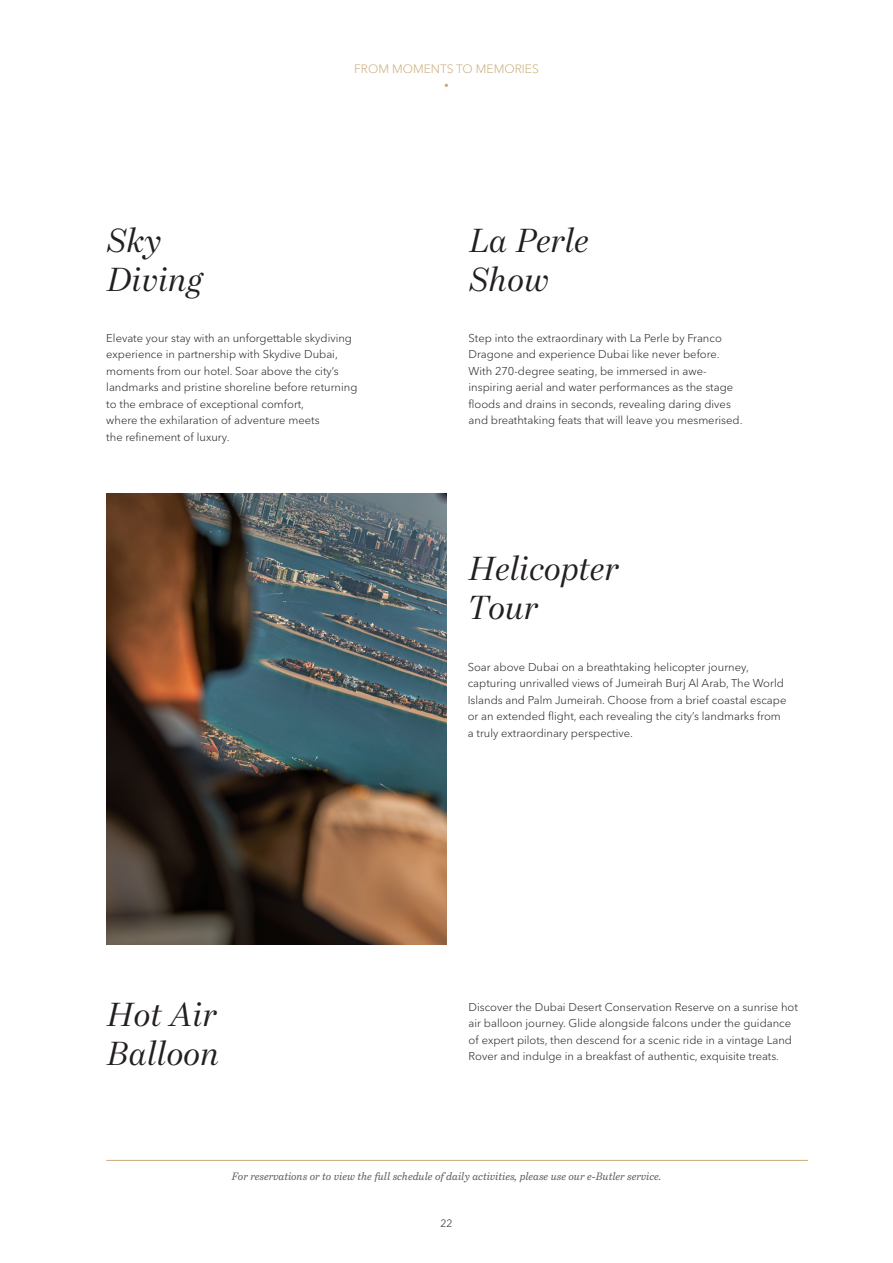
<style>
.page{position:relative;width:893px;height:1263px;background:#fff}
.page>*{position:absolute;margin:0;border:0;box-sizing:border-box;transform-origin:0 0}
.t1{font:italic 33px/39px "Bressay Display";color:#231f20}
.t2{font:15px "Bressay Display";color:#c8ab76}
.t3{font:300 12px "Avenir Next World";color:#c8ab76}
.t4{font:300 11.25px/16.5px "Avenir Next World";color:#231f20}
.t5{font:italic 10.5px "Bressay";color:#57585a}
.t6{font:300 10.5px "Avenir Next World";color:#231f20}
</style>
<div class="page">
<hr style="left:106px;top:1160px;width:702px;height:1px;background:#c8ab76">
<img style="left:107px;top:493px;width:340px;height:451px">
<p class="t3" style="left:354px;top:59px;width:186px">FROM MOMENTS TO MEMORIES</p>
<h2 class="t2" style="left:444px;top:77px;width:7px">•</h2>
<p class="t1" style="left:106px;top:220px;width:98px">Sky<br>Diving</p>
<p class="t1" style="left:469px;top:220px;width:121px">La Perle<br>Show</p>
<p class="t4" style="left:106px;top:330px;width:253px">Elevate your stay with an unforgettable skydiving experience in partnership with Skydive Dubai, moments from our hotel. Soar above the city’s landmarks and pristine shoreline before returning to the embrace of exceptional comfort,<br>where the exhilaration of adventure meets<br>the refinement of luxury.</p>
<p class="t4" style="left:469px;top:330px;width:275px">Step into the extraordinary with La Perle by Franco Dragone and experience Dubai like never before.<br>With 270-degree seating, be immersed in awe&shy;inspiring aerial and water performances as the stage floods and drains in seconds, revealing daring dives and breathtaking feats that will leave you mesmerised.</p>
<p class="t1" style="left:468px;top:549px;width:152px">Helicopter<br>Tour</p>
<p class="t4" style="left:468px;top:659px;width:320px">Soar above Dubai on a breathtaking helicopter journey, capturing unrivalled views of Jumeirah Burj Al Arab, The World Islands and Palm Jumeirah. Choose from a brief coastal escape or an extended flight, each revealing the city’s landmarks from a truly extraordinary perspective.</p>
<p class="t1" style="left:106px;top:994px;width:114px">Hot Air<br>Balloon</p>
<p class="t4" style="left:469px;top:999px;width:331px">Discover the Dubai Desert Conservation Reserve on a sunrise hot air balloon journey. Glide alongside falcons under the guidance of expert pilots, then descend for a scenic ride in a vintage Land Rover and indulge in a breakfast of authentic, exquisite treats.</p>
<p class="t5" style="left:232px;top:1170px;width:431px">For reservations or to view the full schedule of daily activities, please use our e-Butler service.</p>
<p class="t6" style="left:440px;top:1215px;width:14px">22</p>
</div>
